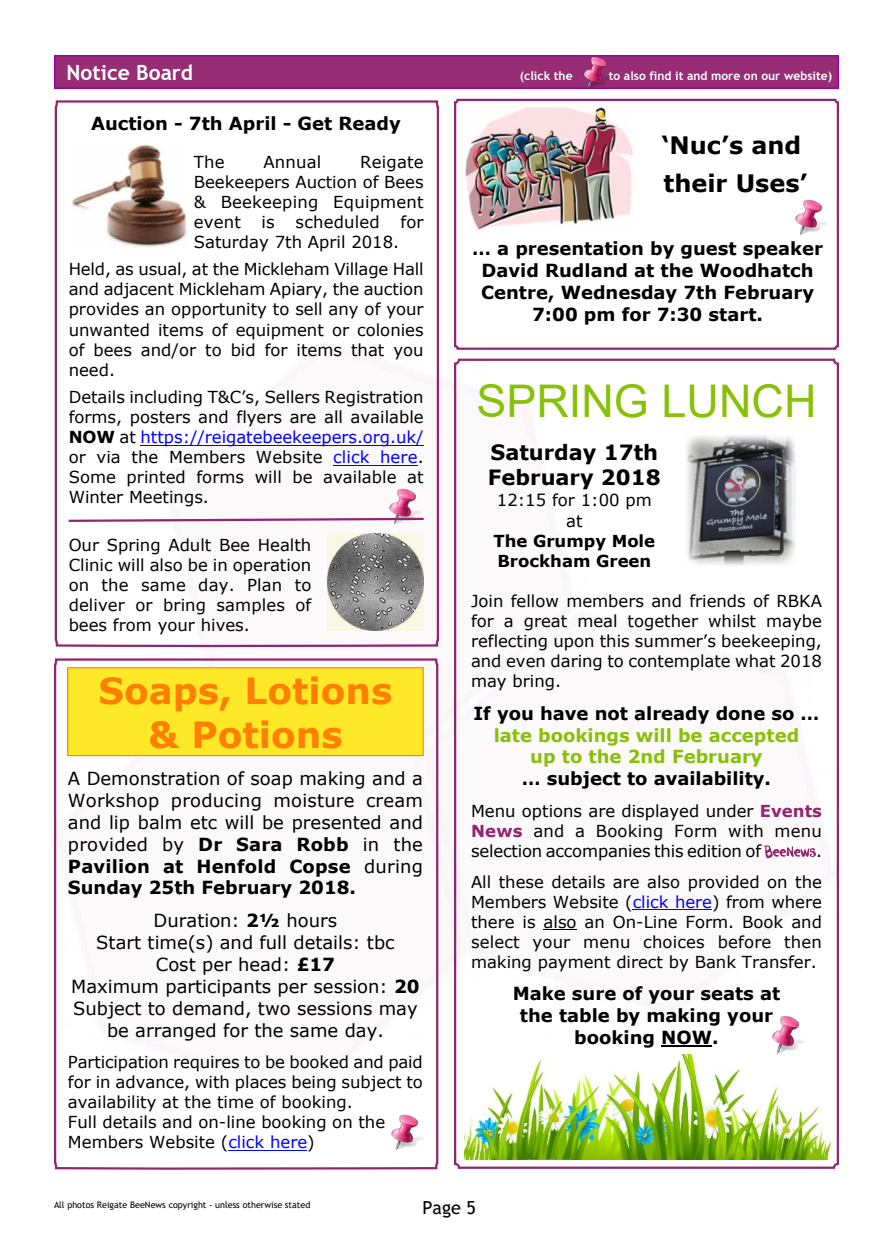
<style>
.page{position:relative;width:893px;height:1234px;background:#fff}
.page>*{position:absolute;margin:0;border:0;box-sizing:border-box;transform-origin:0 0}
.t1{font:45px "Arial";color:#87c106}
.t2{font:700 36px/43.8px "Verdana";color:#ff8000;text-align:center}
.t3{font:700 24px/38.2px "Verdana";color:#000}
.t4{font:700 21px/25.5px "Verdana";color:#000}
.t5{font:700 21px "Trebuchet MS";color:#fff}
.t6{font:18px/21.9px "Verdana";color:#000;text-align:justify}
.t7{font:700 18px/21.9px "Verdana";color:#000;text-align:center}
.t8{font:700 18px/21.9px "Verdana";color:#87c106;text-align:center}
.t9{font:18px "Trebuchet MS";color:#000}
.t10{font:16.5px/20.1px "Verdana";color:#000;text-align:justify}
.t11{font:700 16.5px/20.1px "Verdana";color:#000}
.t12{font:700 12px "Trebuchet MS";color:#fff}
.t13{font:9px "Trebuchet MS";color:#000}
.s1{font-weight:700}
.s2{color:#00f}
.s3{font-weight:700;color:#93246f}
</style>
<div class="page">
<div style="left:54px;top:55px;width:785px;height:34px;background:#972d75;border:2px solid #9f009f"></div>
<img style="left:579px;top:55px;width:35px;height:34px">
<svg style="left:764px;top:845px;width:52px;height:13px"></svg>
<hr style="left:633px;top:908px;width:79px;height:1px;background:#00f">
<hr style="left:544px;top:928px;width:33px;height:1px;background:#000">
<hr style="left:661px;top:1045px;width:51px;height:2px;background:#000">
<img style="left:686px;top:435px;width:110px;height:131px">
<div style="left:454px;top:358px;width:385px;height:810px;border:2px solid #93246f;border-radius:4px"></div>
<img style="left:464px;top:1054px;width:366px;height:104px">
<img style="left:772px;top:1015px;width:32px;height:39px">
<div style="left:454px;top:99px;width:385px;height:251px;border:2px solid #93246f;border-radius:2px"></div>
<img style="left:466px;top:108px;width:167px;height:122px">
<img style="left:795px;top:199px;width:32px;height:36px">
<svg style="left:54px;top:100px;width:386px;height:547px"></svg>
<svg style="left:66px;top:516px;width:360px;height:7px"></svg>
<hr style="left:141px;top:444px;width:283px;height:1px;background:#00f">
<hr style="left:333px;top:464px;width:85px;height:1px;background:#00f">
<img style="left:71px;top:142px;width:116px;height:109px">
<img style="left:327px;top:533px;width:97px;height:97px">
<svg style="left:54px;top:658px;width:385px;height:512px"></svg>
<hr style="left:228px;top:1149px;width:79px;height:1px;background:#00f">
<div style="left:68px;top:667px;width:355px;height:88px;background:#ffe828"></div>
<div style="left:67px;top:667px;width:357px;height:89px;border:1px solid #ff8000"></div>
<p class="t5" style="left:67px;top:64px;width:128px">Notice Board</p>
<p class="t12" style="left:520px;top:71px;width:54px">(click the</p>
<p class="t12" style="left:609px;top:71px;width:225px">to also find it and more on our website)</p>
<p class="t7" style="left:91px;top:114px;width:311px">Auction - 7th April - Get Ready</p>
<p class="t10" style="left:194px;top:153px;width:32px">The</p>
<p class="t10" style="left:263px;top:153px;width:59px">Annual</p>
<p class="t10" style="left:194px;top:153px;width:231px;text-indent:166px">Reigate Beekeepers Auction of Bees &amp; Beekeeping Equipment event</p>
<p class="t10" style="left:262px;top:213px;width:15px">is</p>
<p class="t10" style="left:296px;top:213px;width:86px">scheduled</p>
<p class="t10" style="left:400px;top:213px;width:25px">for</p>
<p class="t10" style="left:69px;top:229px;width:356px;line-height:27.3px;text-indent:125px">Saturday 7th April 2018.<br>Held, as usual, at the Mickleham Village Hall</p>
<p class="t10" style="left:69px;top:280px;width:356px">and adjacent Mickleham Apiary, the auction provides an opportunity to sell any of your unwanted items of equipment or colonies of bees and/or to bid for items that you need.</p>
<p class="t10" style="left:69px;top:388px;width:356px">Details including T&amp;C’s, Sellers Registration forms, posters and flyers are all available <span class="s1">NOW</span> at <span class="s2">https://reigatebeekeepers.org.uk/ </span>or via the Members Website <span class="s2">click here</span>.<br>Some printed forms will be available at Winter Meetings.</p>
<p class="t10" style="left:69px;top:536px;width:244px">Our Spring Adult Bee Health Clinic will also be in operation on the same day. Plan to deliver or bring samples of bees from your hives.</p>
<h2 class="t2" style="left:98px;top:672px;width:295px">Soaps, Lotions &amp; Potions</h2>
<p class="t6" style="left:68px;top:768px;width:356px">A Demonstration of soap making and a Workshop producing moisture cream and lip balm etc will be presented and provided by <span class="s1">Dr Sara Robb</span> in the <span class="s1">Pavilion at Henfold Copse</span> during <span class="s1">Sunday 25th February 2018.</span></p>
<p class="t6" style="left:71px;top:911px;width:350px;text-align:center">Duration: <span class="s1">2½</span> hours<br>Start time(s) and full details: tbc<br>Cost per head: <span class="s1">£17<br></span>Maximum participants per session: <span class="s1">20<br></span>Subject to demand, two sessions may be arranged for the same day.</p>
<p class="t10" style="left:68px;top:1053px;width:356px;text-align:left">Participation requires to be booked and paid for in advance, with places being subject to availability at the time of booking.<br>Full details and on-line booking on the Members Website (<span class="s2">click here</span>)</p>
<h3 class="t3" style="left:661px;top:128px;width:148px">‘Nuc’s and their Uses’</h3>
<p class="t7" style="left:472px;top:239px;width:352px">… a presentation by guest speaker<br>David Rudland at the Woodhatch<br>Centre, Wednesday 7th February<br>7:00 pm for 7:30 start.</p>
<h1 class="t1" style="left:476px;top:384px;width:342px">SPRING LUNCH</h1>
<p class="t4" style="left:488px;top:441px;width:174px">Saturday 17th<br>February 2018</p>
<p class="t10" style="left:497px;top:491px;width:156px;text-align:center">12:15 for 1:00 pm at</p>
<p class="t11" style="left:493px;top:532px;width:163px">The Grumpy Mole<br>Brockham Green</p>
<p class="t10" style="left:471px;top:592px;width:352px">Join fellow members and friends of RBKA for a great meal together whilst maybe reflecting upon this summer’s beekeeping, and even daring to contemplate what 2018 may bring.</p>
<p class="t7" style="left:473px;top:703px;width:347px">If you have not already done so …</p>
<p class="t8" style="left:494px;top:725px;width:307px">late bookings will be accepted up to the 2nd February</p>
<p class="t7" style="left:522px;top:769px;width:251px">… subject to availability.</p>
<p class="t10" style="left:471px;top:801px;width:352px">Menu options are displayed under <span class="s3">Events News</span> and a Booking Form with menu selection accompanies this edition of</p>
<p class="t10" style="left:471px;top:836px;width:352px;line-height:30.6px;text-align:right">.<br>All these details are also provided on the</p>
<p class="t10" style="left:471px;top:892px;width:352px">Members Website (<span class="s2">click here</span>) from where there is also an On-Line Form. Book and select your menu choices before then making payment direct by Bank Transfer.</p>
<p class="t7" style="left:513px;top:984px;width:269px">Make sure of your seats at the table by making your booking NOW.</p>
<p class="t13" style="left:54px;top:1200px;width:258px">All photos Reigate BeeNews copyright - unless otherwise stated</p>
<p class="t9" style="left:423px;top:1200px;width:55px">Page 5</p>
</div>
